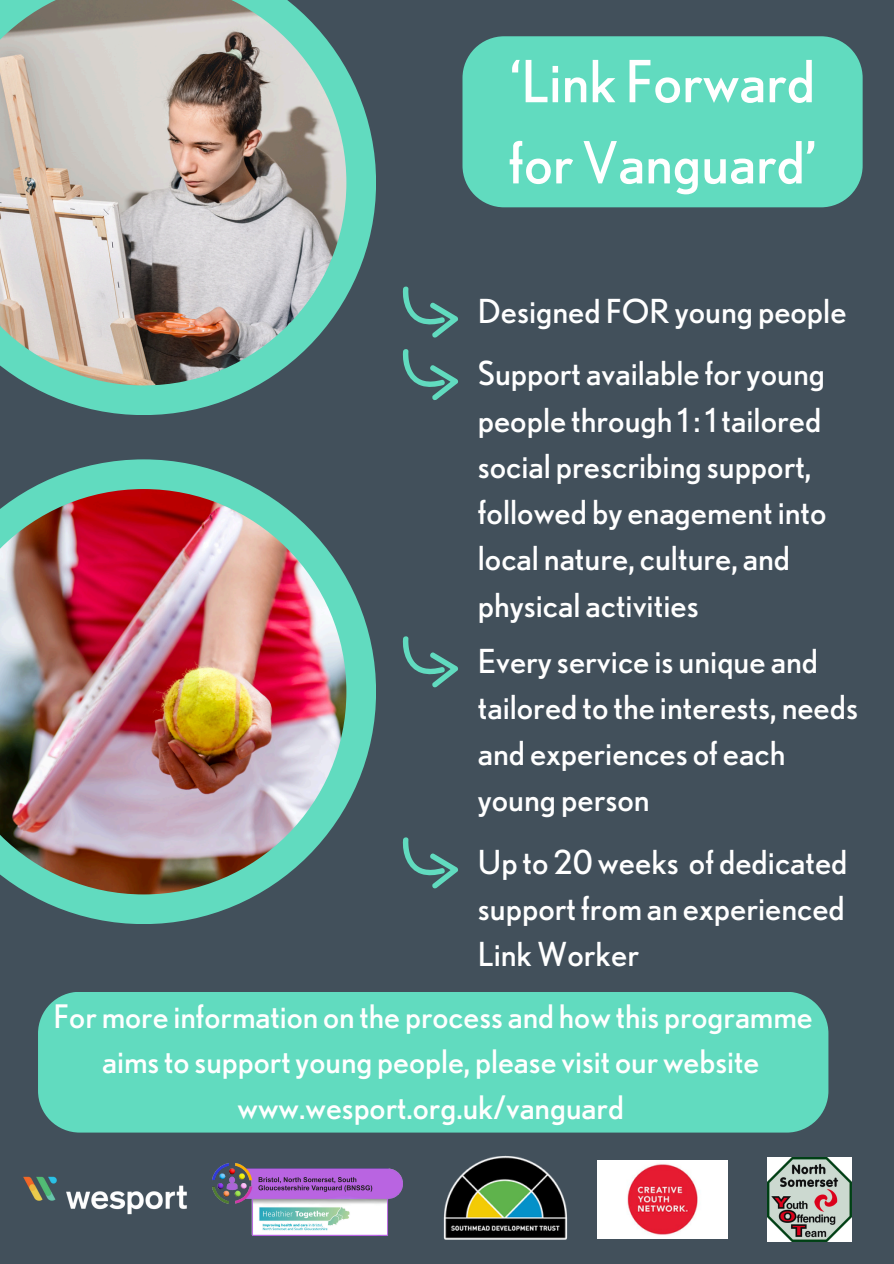
<style>
.page{position:relative;width:894px;height:1264px;background:#fff}
.page>*{position:absolute;margin:0;border:0;box-sizing:border-box;transform-origin:0 0}
.t1{font:58.05px/81.2px "Nobel";color:#fff}
.t2{font:33.15px/46.2px "Nobel";color:#fff}
.t3{font:32.4px/45.3px "Nobel";color:#fff;text-align:center}
</style>
<div class="page">
<div style="left:0;top:0;width:893px;height:1263px;background:#42505b"></div>
<img style="left:23px;top:1176px;width:164px;height:39px">
<div style="left:462px;top:36px;width:400px;height:171px;background:#61dbbf"></div>
<svg style="left:29px;top:68px;width:347px;height:347px"></svg>
<svg style="left:402px;top:286px;width:56px;height:52px"></svg>
<svg style="left:402px;top:349px;width:56px;height:51px"></svg>
<svg style="left:402px;top:636px;width:56px;height:51px"></svg>
<svg style="left:29px;top:459px;width:347px;height:465px"></svg>
<img style="left:0;top:0;width:346px;height:385px">
<img style="left:0;top:489px;width:346px;height:405px">
<svg style="left:402px;top:837px;width:56px;height:51px"></svg>
<div style="left:38px;top:992px;width:789px;height:140px;background:#61dbbf"></div>
<img style="left:212px;top:1163px;width:190px;height:72px">
<img style="left:443px;top:1155px;width:125px;height:85px">
<img style="left:597px;top:1160px;width:130px;height:78px">
<img style="left:767px;top:1157px;width:84px;height:84px">
<p class="t1" style="left:508px;top:40px;width:309px">‘Link Forward forVanguard’</p>
<h1 class="t2" style="left:477px;top:287px;width:370px">Designed FORyoung people</h1>
<p class="t2" style="left:477px;top:350px;width:350px">Support available for young people through 1:1tailored social prescribing support, followed by enagement into local nature, culture, and physical activities</p>
<p class="t2" style="left:477px;top:637px;width:382px">Every service is unique and tailored to the interests, needs and experiences of each young person</p>
<p class="t2" style="left:477px;top:838px;width:371px;text-align:justify">Up to 20weeks of dedicated support from an experienced LinkWorker</p>
<p class="t3" style="left:54px;top:993px;width:760px">For more information on the process and howthis programme aimsto support young people, please visit ourwebsite</p>
<p class="t3" style="left:237px;top:1083px;width:388px">www.wesport.org.uk/vanguard</p>
</div>
